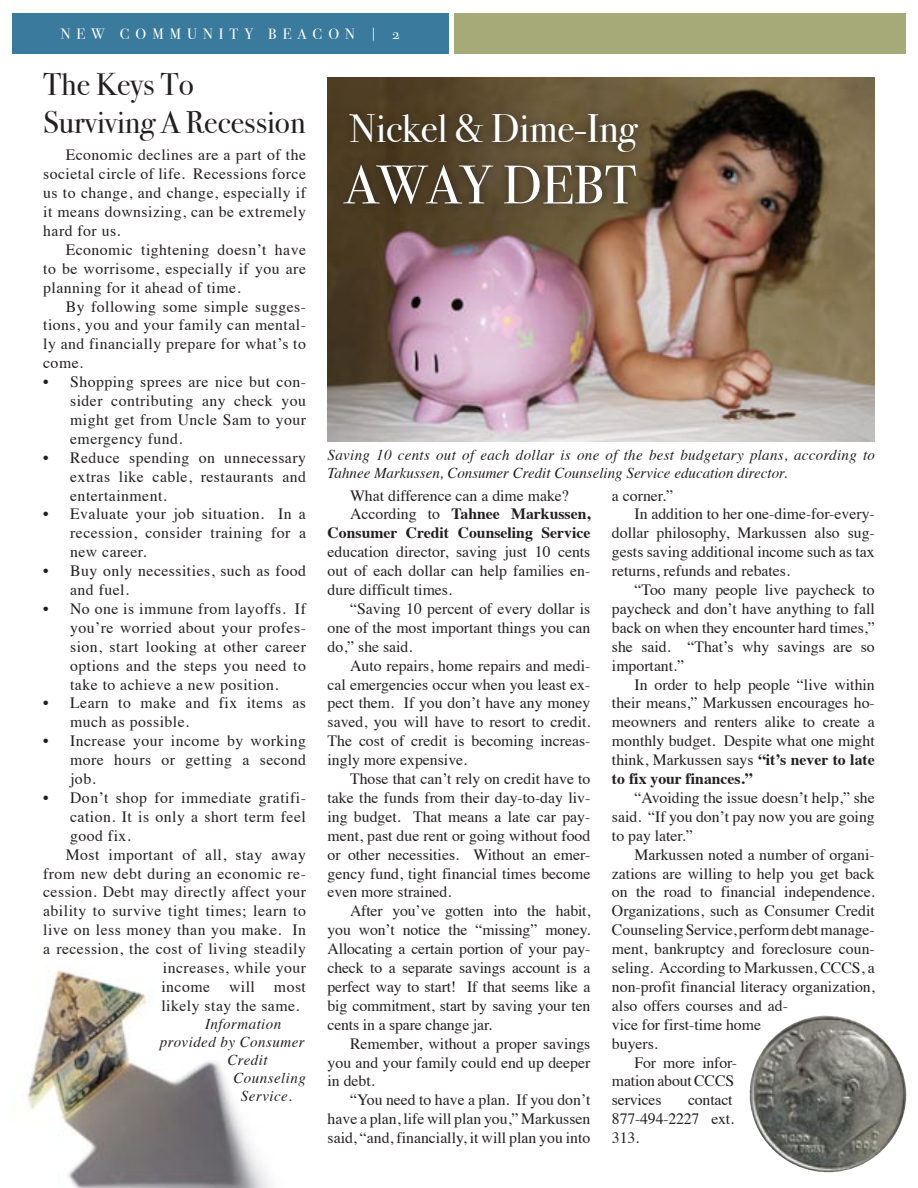
<style>
.page{position:relative;width:918px;height:1188px;background:#fff}
.page>*{position:absolute;margin:0;border:0;box-sizing:border-box;transform-origin:0 0}
.t1{font:54.45px "Bodoni Svty Two OSITCTT Book";color:#fff}
.t2{font:39.75px "Bodoni Svty Two OSITCTT Book";color:#fff}
.t3{font:31.5px/37.8px "Bodoni Svty Two OSITCTT Book";color:#231f20}
.t4{font:15.75px/18.9px "Times";color:#231f20;text-align:justify}
.t5{font:15.75px/18.9px "Times";letter-spacing:.03em;color:#231f20}
.t6{font:700 15.75px "Times";color:#231f20}
.t7{font:italic 15px/18px "Times";color:#231f20}
.t8{font:italic 15px "Times";letter-spacing:.02em;color:#231f20}
.t9{font:15px "Bodoni Svty Two OSITCTT Book";letter-spacing:.4em;color:#fff}
.s1{font-weight:400}
.s2{font-weight:700}
</style>
<div class="page">
<div style="left:12px;top:13px;width:436px;height:41px;background:#397a9d"></div>
<div style="left:454px;top:13px;width:452px;height:41px;background:#a5aa78"></div>
<img style="left:750px;top:1016px;width:71px;height:126px">
<img style="left:328px;top:77px;width:547px;height:365px">
<div style="left:333px;top:104px;width:385px;height:196px;background:#231f20;opacity:.75"></div>
<img style="left:27px;top:969px;width:244px;height:219px">
<p class="t9" style="left:61px;top:25px;width:340px">NEW COMMUNITY BEACON | 2</p>
<h3 class="t3" style="left:43px;top:66px;width:264px">The Keys To<br>Surviving A Recession</h3>
<p class="t4" style="left:43px;top:144px;width:264px;text-indent:23px">Economic declines are a part of the societal circle of life. Recessions force us to change, and change, especially if it means downsizing, can be extremely hard for us.</p>
<p class="t4" style="left:43px;top:239px;width:264px;text-indent:23px">Economic tightening doesn’t have to be worrisome, especially if you are planning for it ahead of time.</p>
<p class="t4" style="left:43px;top:295px;width:264px;text-indent:23px">By following some simple sugges&shy;tions, you and your family can mental&shy;ly and financially prepare for what’s to come.</p>
<p class="t4" style="left:70px;top:371px;width:237px;text-indent:-27px">• Shopping sprees are nice but con&shy;sider contributing any check you might get from Uncle Sam to your emergency fund.</p>
<p class="t4" style="left:70px;top:447px;width:237px;text-indent:-27px">• Reduce spending on unnecessary extras like cable, restaurants and entertainment.</p>
<p class="t4" style="left:70px;top:503px;width:237px;text-indent:-27px">• Evaluate your job situation. In a recession, consider training for a new career.</p>
<p class="t5" style="left:70px;top:560px;width:237px;text-indent:-27px">• Buy only necessities, such as food and fuel.</p>
<p class="t4" style="left:70px;top:598px;width:237px;text-indent:-27px">• No one is immune from layoffs. If you’re worried about your profes&shy;sion, start looking at other career options and the steps you need to take to achieve a new position.</p>
<p class="t5" style="left:70px;top:692px;width:237px;text-indent:-27px">• Learn to make and fix items as much as possible.</p>
<p class="t4" style="left:70px;top:730px;width:237px;text-indent:-27px">• Increase your income by working more hours or getting a second job.</p>
<p class="t5" style="left:43px;top:787px;width:264px">• Don’t shop for immediate gratifi-</p>
<p class="t5" style="left:70px;top:806px;width:237px">cation. It is only a short term feel</p>
<p class="t4" style="left:70px;top:825px;width:62px">good fix.</p>
<p class="t5" style="left:66px;top:844px;width:242px">Most important of all, stay away</p>
<p class="t5" style="left:43px;top:862px;width:264px">from new debt during an economic re-</p>
<p class="t5" style="left:43px;top:881px;width:264px">cession. Debt may directly affect your</p>
<p class="t5" style="left:43px;top:900px;width:264px">ability to survive tight times; learn to</p>
<p class="t5" style="left:43px;top:919px;width:264px">live on less money than you make. In</p>
<p class="t5" style="left:43px;top:938px;width:264px">a recession, the cost of living steadily</p>
<p class="t5" style="left:163px;top:957px;width:145px">increases, while your</p>
<p class="t5" style="left:161px;top:976px;width:146px">income will most</p>
<p class="t5" style="left:161px;top:995px;width:140px">likely stay the same.</p>
<p class="t8" style="left:205px;top:1011px;width:78px">Information</p>
<p class="t8" style="left:160px;top:1029px;width:146px">provided by Consumer</p>
<p class="t8" style="left:227px;top:1047px;width:42px">Credit</p>
<p class="t8" style="left:233px;top:1065px;width:74px">Counseling</p>
<p class="t8" style="left:241px;top:1083px;width:53px">Service.</p>
<h2 class="t2" style="left:350px;top:105px;width:289px">Nickel &amp; Dime-Ing</h2>
<h1 class="t1" style="left:345px;top:152px;width:294px">AWAY DEBT</h1>
<p class="t7" style="left:328px;top:445px;width:549px">Saving 10 cents out of each dollar is one of the best budgetary plans, according to<br>Tahnee Markussen, Consumer Credit Counseling Service education director.</p>
<p class="t4" style="left:350px;top:484px;width:220px">What difference can a dime make?</p>
<p class="t6" style="left:350px;top:499px;width:242px"><span class="s1">According to</span> Tahnee Markussen,</p>
<p class="t6" style="left:328px;top:518px;width:264px">Consumer Credit Counseling Service</p>
<p class="t4" style="left:328px;top:541px;width:264px">education director, saving just 10 cents out of each dollar can help families en&shy;dure difficult times.</p>
<p class="t4" style="left:328px;top:598px;width:264px;text-indent:23px">“Saving 10 percent of every dollar is one of the most important things you can do,” she said.</p>
<p class="t4" style="left:328px;top:655px;width:264px;text-indent:23px">Auto repairs, home repairs and medi&shy;cal emergencies occur when you least ex&shy;pect them. If you don’t have any money saved, you will have to resort to credit.<br>The cost of credit is becoming increas&shy;ingly more expensive.</p>
<p class="t4" style="left:328px;top:768px;width:264px;text-indent:23px">Those that can’t rely on credit have to take the funds from their day-to-day liv&shy;ing budget. That means a late car pay&shy;ment, past due rent or going without food or other necessities. Without an emer&shy;gency fund, tight financial times become even more strained.</p>
<p class="t4" style="left:328px;top:900px;width:264px;text-indent:23px">After you’ve gotten into the habit, you won’t notice the “missing” money.<br>Allocating a certain portion of your pay&shy;check to a separate savings account is a perfect way to start! If that seems like a big commitment, start by saving your ten cents in a spare change jar.</p>
<p class="t4" style="left:328px;top:1033px;width:264px;text-indent:23px">Remember, without a proper savings you and your family could end up deeper in debt.</p>
<p class="t4" style="left:328px;top:1089px;width:264px;text-indent:23px">“You need to have a plan. If you don’t have a plan, life will plan you,” Markussen said, “and, financially, it will plan you into</p>
<p class="t4" style="left:612px;top:484px;width:63px">a corner.”</p>
<p class="t4" style="left:635px;top:503px;width:242px">In addition to her one-dime-for-every-</p>
<p class="t4" style="left:612px;top:522px;width:264px">dollar philosophy, Markussen also sug-</p>
<p class="t4" style="left:612px;top:541px;width:264px">gests saving additional income such as tax</p>
<p class="t4" style="left:612px;top:560px;width:180px">returns, refunds and rebates.</p>
<p class="t4" style="left:635px;top:579px;width:242px">“Too many people live paycheck to</p>
<p class="t4" style="left:612px;top:598px;width:264px">paycheck and don’t have anything to fall</p>
<p class="t4" style="left:612px;top:617px;width:264px">back on when they encounter hard times,”</p>
<p class="t4" style="left:612px;top:636px;width:264px">she said. “That’s why savings are so</p>
<p class="t4" style="left:612px;top:655px;width:74px">important.”</p>
<p class="t4" style="left:635px;top:673px;width:242px">In order to help people “live within</p>
<p class="t4" style="left:612px;top:692px;width:264px">their means,” Markussen encourages ho-</p>
<p class="t4" style="left:612px;top:711px;width:264px">meowners and renters alike to create a</p>
<p class="t4" style="left:612px;top:730px;width:264px">monthly budget. Despite what one might</p>
<p class="t4" style="left:612px;top:749px;width:264px">think, Markussen says <span class="s2">“it’s never to late</span></p>
<p class="t6" style="left:612px;top:764px;width:142px">to fix your finances.”</p>
<p class="t4" style="left:612px;top:787px;width:264px;text-indent:23px">“Avoiding the issue doesn’t help,” she said. “If you don’t pay now you are going to pay later.”</p>
<p class="t4" style="left:635px;top:844px;width:242px">Markussen noted a number of organi-</p>
<p class="t4" style="left:612px;top:862px;width:264px">zations are willing to help you get back</p>
<p class="t4" style="left:612px;top:881px;width:264px">on the road to financial independence.</p>
<p class="t4" style="left:612px;top:900px;width:264px">Organizations, such as Consumer Credit</p>
<p class="t4" style="left:612px;top:919px;width:264px">Counseling Service, perform debt manage-</p>
<p class="t4" style="left:612px;top:938px;width:264px">ment, bankruptcy and foreclosure coun-</p>
<p class="t4" style="left:612px;top:957px;width:264px">seling. According to Markussen, CCCS, a</p>
<p class="t4" style="left:612px;top:976px;width:264px">non-profit financial literacy organization,</p>
<p class="t4" style="left:612px;top:995px;width:178px">also offers courses and ad-</p>
<p class="t4" style="left:612px;top:1014px;width:151px">vice for first-time home</p>
<p class="t4" style="left:612px;top:1033px;width:47px">buyers.</p>
<p class="t4" style="left:635px;top:1051px;width:104px">For more infor-</p>
<p class="t4" style="left:612px;top:1070px;width:124px">mation about CCCS</p>
<p class="t4" style="left:612px;top:1089px;width:51px">services</p>
<p class="t4" style="left:612px;top:1089px;width:124px;text-indent:76px">contact 877-494-2227 ext.<br>313.</p>
</div>
